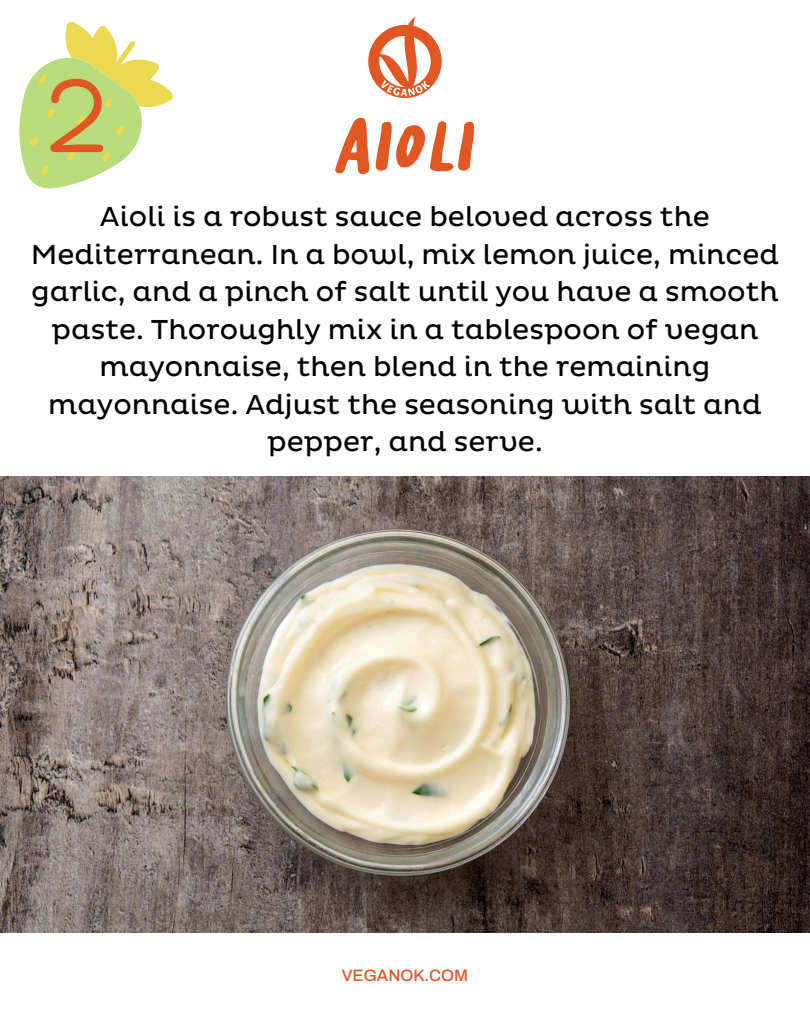
<style>
.page{position:relative;width:810px;height:1013px;background:#fff}
.page>*{position:absolute;margin:0;border:0;box-sizing:border-box;transform-origin:0 0}
.t1{font:300 113.5px "Hero";color:#e15723}
.t2{font:80.4px "Long Weekend";color:#e15723}
.t3{font:28px/37.5px "Pluto";color:#000;text-align:center}
.t4{font:500 16.5px "Archivo";color:#e15723}
</style>
<div class="page">
<svg style="left:19px;top:22px;width:154px;height:166px"></svg>
<img style="left:0;top:476px;width:810px;height:456px">
<svg style="left:368px;top:16px;width:74px;height:82px"></svg>
<h1 class="t1" style="left:45px;top:44px;width:66px">2</h1>
<h2 class="t2" style="left:333px;top:118px;width:145px">Aioli</h2>
<p class="t3" style="left:31px;top:199px;width:750px">Aioli is a robust sauce beloved across the Mediterranean. In a bowl, mix lemon juice, minced garlic, and a pinch of salt until you have a smooth paste. Thoroughly mix in a tablespoon of vegan mayonnaise, then blend in the remaining mayonnaise. Adjust the seasoning with salt and pepper, and serve.</p>
<p class="t4" style="left:342px;top:966px;width:128px">VEGANOK.COM</p>
</div>
